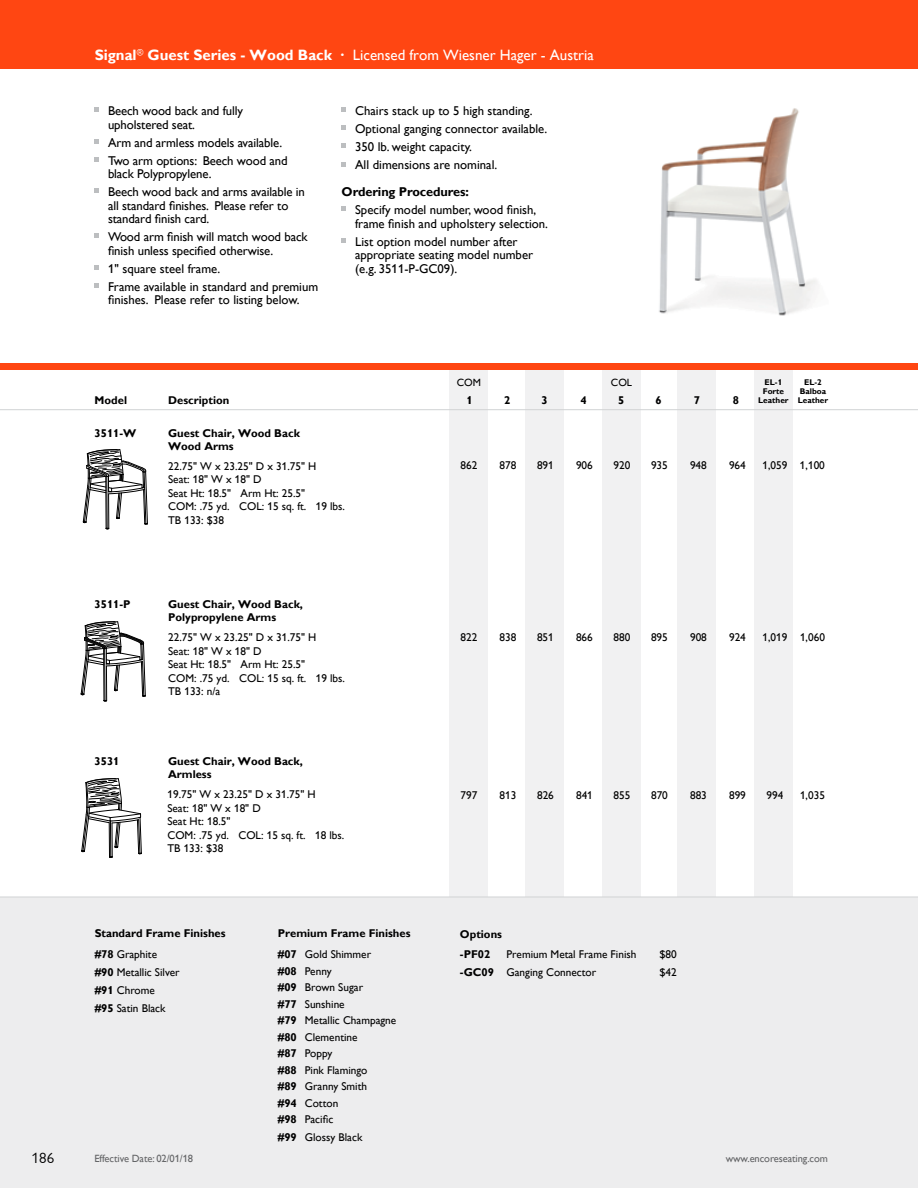
<style>
.page{position:relative;width:918px;height:1188px;background:#fff}
.page>*{position:absolute;margin:0;border:0;box-sizing:border-box;transform-origin:0 0}
.t1{font:15px "Gill Alt One";color:#fff}
.t2{font:15px "Gill Sans Alt One";color:#000}
.t3{font:12.75px/13.5px "Gill Alt One";color:#000}
.t4{font:700 12.75px "Gill Alt One";letter-spacing:-.01em;color:#000}
.t5{font:11.25px/13.5px "Gill Alt One";color:#000}
.t6{font:700 11.25px/12.8px "Gill Alt One";color:#000}
.t7{font:10.5px "Gill Alt One";letter-spacing:-.01em;color:#636466}
.t8{font:10.5px "Gill Alt One";color:#000}
.t9{font:700 8.25px/9px "Gill Alt One";color:#000;text-align:center}
.s1{font-weight:700}
.s2{font-weight:400}
</style>
<div class="page">
<div style="left:526px;top:364px;width:38px;height:533px;background:#f1f1f2"></div>
<div style="left:450px;top:365px;width:38px;height:532px;background:#f1f1f2"></div>
<div style="left:602px;top:365px;width:38px;height:532px;background:#f1f1f2"></div>
<div style="left:678px;top:365px;width:38px;height:532px;background:#f1f1f2"></div>
<div style="left:754px;top:365px;width:38px;height:532px;background:#f1f1f2"></div>
<div style="left:0;top:897px;width:918px;height:291px;background:#ededee"></div>
<hr style="left:0;top:897px;width:918px;height:1px;background:#d1d3d4">
<div style="left:0;top:0;width:918px;height:68px;background:#ff4612"></div>
<svg style="left:94px;top:108px;width:5px;height:4px"></svg>
<svg style="left:94px;top:139px;width:5px;height:5px"></svg>
<svg style="left:94px;top:157px;width:5px;height:5px"></svg>
<svg style="left:94px;top:189px;width:5px;height:4px"></svg>
<svg style="left:94px;top:234px;width:5px;height:4px"></svg>
<svg style="left:94px;top:265px;width:5px;height:5px"></svg>
<svg style="left:94px;top:283px;width:5px;height:5px"></svg>
<img style="left:659px;top:108px;width:158px;height:208px">
<svg style="left:342px;top:108px;width:4px;height:4px"></svg>
<svg style="left:342px;top:126px;width:4px;height:4px"></svg>
<svg style="left:342px;top:144px;width:4px;height:4px"></svg>
<svg style="left:342px;top:162px;width:4px;height:4px"></svg>
<svg style="left:342px;top:207px;width:4px;height:4px"></svg>
<svg style="left:342px;top:238px;width:4px;height:5px"></svg>
<svg style="left:83px;top:449px;width:65px;height:81px"></svg>
<svg style="left:81px;top:622px;width:65px;height:80px"></svg>
<svg style="left:82px;top:779px;width:60px;height:79px"></svg>
<hr style="left:0;top:409px;width:918px;height:1px;background:#d1d3d4">
<div style="left:0;top:363px;width:918px;height:7px;background:#ff4612"></div>
<h1 class="t1" style="left:95px;top:46px;width:501px"><span class="s1">Signal</span><sup>®</sup> <span class="s1">Guest Series - Wood Back ∙</span> Licensed from Wiesner Hager - Austria</h1>
<p class="t3" style="left:108px;top:104px;width:137px">Beech wood back and fully upholstered seat.</p>
<p class="t3" style="left:108px;top:133px;width:181px;line-height:18px">Arm and armless models available.<br>Two arm options: Beech wood and</p>
<p class="t3" style="left:108px;top:165px;width:198px;line-height:18px">black Polypropylene.<br>Beech wood back and arms available in</p>
<p class="t3" style="left:108px;top:199px;width:182px">all standard finishes. Please refer to standard finish card.</p>
<p class="t3" style="left:108px;top:230px;width:201px">Wood arm finish will match wood back finish unless specified otherwise.</p>
<p class="t3" style="left:108px;top:259px;width:212px;line-height:18px">1" square steel frame.<br>Frame available in standard and premium</p>
<p class="t3" style="left:108px;top:293px;width:193px">finishes. Please refer to listing below.</p>
<p class="t3" style="left:355px;top:102px;width:194px;line-height:18px">Chairs stack up to 5 high standing.<br>Optional ganging connector available.<br>350 lb. weight capacity.<br>All dimensions are nominal.</p>
<p class="t4" style="left:342px;top:184px;width:129px">Ordering Procedures:</p>
<p class="t3" style="left:355px;top:203px;width:194px">Specify model number, wood finish, frame finish and upholstery selection.</p>
<p class="t3" style="left:355px;top:235px;width:180px">List option model number after appropriate seating model number (e.g. 3511-P-GC09).</p>
<p class="t6" style="left:95px;top:393px;width:34px">Model</p>
<p class="t6" style="left:168px;top:393px;width:63px">Description</p>
<p class="t6" style="left:95px;top:427px;width:43px">3511-W</p>
<p class="t6" style="left:168px;top:427px;width:133px">Guest Chair, Wood Back<br>Wood Arms</p>
<p class="t8" style="left:457px;top:376px;width:26px">COM</p>
<p class="t9" style="left:758px;top:378px;width:32px">EL-1<br>Forte<br>Leather</p>
<p class="t9" style="left:798px;top:378px;width:32px">EL-2<br>Balboa<br>Leather</p>
<p class="t8" style="left:611px;top:376px;width:23px">COL</p>
<p class="t6" style="left:467px;top:393px;width:8px">1</p>
<p class="t6" style="left:504px;top:393px;width:8px">2</p>
<p class="t6" style="left:542px;top:393px;width:8px">3</p>
<p class="t6" style="left:581px;top:393px;width:8px">4</p>
<p class="t6" style="left:618px;top:393px;width:8px">5</p>
<p class="t6" style="left:656px;top:393px;width:8px">6</p>
<p class="t6" style="left:694px;top:393px;width:8px">7</p>
<p class="t6" style="left:733px;top:393px;width:8px">8</p>
<p class="t5" style="left:168px;top:459px;width:178px">22.75" W x 23.25" D x 31.75" H<br>Seat: 18" W x 18" D<br>Seat Ht: 18.5" Arm Ht: 25.5"<br>COM: .75 yd. COL: 15 sq. ft. 19 lbs.<br>TB 133: $38</p>
<p class="t6" style="left:95px;top:598px;width:37px">3511-P</p>
<p class="t6" style="left:168px;top:598px;width:136px">Guest Chair, Wood Back,<br>Polypropylene Arms</p>
<p class="t5" style="left:168px;top:631px;width:178px">22.75" W x 23.25" D x 31.75" H<br>Seat: 18" W x 18" D<br>Seat Ht: 18.5" Arm Ht: 25.5"<br>COM: .75 yd. COL: 15 sq. ft. 19 lbs.<br>TB 133: n/a</p>
<p class="t6" style="left:95px;top:755px;width:26px">3531</p>
<p class="t6" style="left:168px;top:755px;width:136px">Guest Chair, Wood Back,<br>Armless</p>
<p class="t5" style="left:167px;top:788px;width:178px">19.75" W x 23.25" D x 31.75" H<br>Seat: 18" W x 18" D<br>Seat Ht: 18.5"<br>COM: .75 yd. COL: 15 sq. ft. 18 lbs.<br>TB 133: $38</p>
<p class="t5" style="left:461px;top:459px;width:18px">862</p>
<p class="t5" style="left:500px;top:459px;width:18px">878</p>
<p class="t5" style="left:537px;top:459px;width:18px">891</p>
<p class="t5" style="left:576px;top:459px;width:18px">906</p>
<p class="t5" style="left:614px;top:459px;width:18px">920</p>
<p class="t5" style="left:651px;top:459px;width:18px">935</p>
<p class="t5" style="left:690px;top:459px;width:18px">948</p>
<p class="t5" style="left:729px;top:459px;width:18px">964</p>
<p class="t5" style="left:762px;top:459px;width:64px">1,059 1,100</p>
<p class="t5" style="left:461px;top:631px;width:18px">822</p>
<p class="t5" style="left:500px;top:631px;width:18px">838</p>
<p class="t5" style="left:537px;top:631px;width:18px">851</p>
<p class="t5" style="left:576px;top:631px;width:18px">866</p>
<p class="t5" style="left:614px;top:631px;width:18px">880</p>
<p class="t5" style="left:651px;top:631px;width:18px">895</p>
<p class="t5" style="left:690px;top:631px;width:18px">908</p>
<p class="t5" style="left:729px;top:631px;width:18px">924</p>
<p class="t5" style="left:763px;top:631px;width:64px">1,019 1,060</p>
<p class="t5" style="left:461px;top:788px;width:18px">797</p>
<p class="t5" style="left:500px;top:788px;width:18px">813</p>
<p class="t5" style="left:537px;top:788px;width:18px">826</p>
<p class="t5" style="left:576px;top:788px;width:18px">841</p>
<p class="t5" style="left:614px;top:788px;width:18px">855</p>
<p class="t5" style="left:651px;top:788px;width:18px">870</p>
<p class="t5" style="left:690px;top:788px;width:18px">883</p>
<p class="t5" style="left:729px;top:788px;width:18px">899</p>
<p class="t5" style="left:767px;top:788px;width:18px">994</p>
<p class="t5" style="left:800px;top:788px;width:26px">1,035</p>
<p class="t6" style="left:278px;top:923px;width:134px;line-height:21px">Premium Frame Finishes #07 <span class="s2">Gold Shimmer</span></p>
<p class="t5" style="left:278px;top:962px;width:120px;line-height:16.5px"><span class="s1">#08</span> Penny<br><span class="s1">#09</span> Brown Sugar<br><span class="s1">#77</span> Sunshine<br><span class="s1">#79</span> Metallic Champagne <span class="s1">#80</span> Clementine<br><span class="s1">#87</span> Poppy<br><span class="s1">#88</span> Pink Flamingo<br><span class="s1">#89</span> Granny Smith<br><span class="s1">#94</span> Cotton<br><span class="s1">#98</span> Pacific</p>
<p class="t5" style="left:278px;top:1130px;width:86px"><span class="s1">#99</span> Glossy Black</p>
<p class="t6" style="left:95px;top:927px;width:132px">Standard Frame Finishes</p>
<p class="t6" style="left:460px;top:928px;width:44px">Options</p>
<p class="t5" style="left:95px;top:945px;width:86px;line-height:18px"><span class="s1">#78</span> Graphite<br><span class="s1">#90</span> Metallic Silver <span class="s1">#91</span> Chrome<br><span class="s1">#95</span> Satin Black</p>
<p class="t6" style="left:460px;top:948px;width:32px">-PF02</p>
<p class="t5" style="left:506px;top:948px;width:131px">Premium Metal Frame Finish</p>
<p class="t5" style="left:659px;top:948px;width:19px">$80</p>
<p class="t5" style="left:460px;top:966px;width:138px"><span class="s1">-GC09</span> Ganging Connector</p>
<p class="t5" style="left:659px;top:966px;width:19px">$42</p>
<h1 class="t2" style="left:32px;top:1149px;width:24px">186</h1>
<p class="t7" style="left:94px;top:1153px;width:100px">Effective Date: 02/01/18</p>
<p class="t7" style="left:726px;top:1153px;width:104px">www.encoreseating.com</p>
</div>
